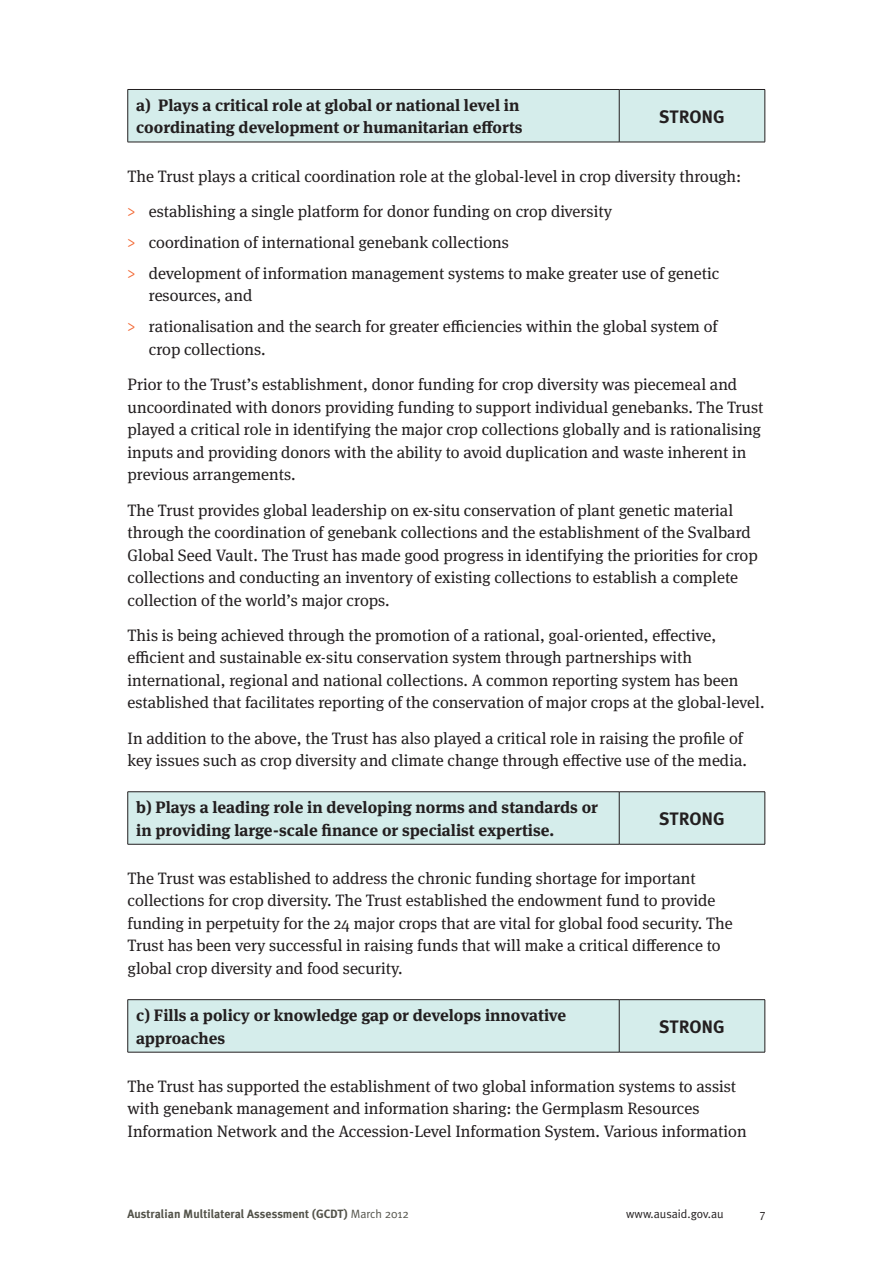
<style>
.page{position:relative;width:893px;height:1263px;background:#fff}
.page>*{position:absolute;margin:0;border:0;box-sizing:border-box;transform-origin:0 0}
._08bbbb_RIGHT_COLUMN{font:700 18px "Meta Plus";color:#231f20}
._04__BODY_TEXT{font:16.5px/22.5px "Meta Serif OT";color:#231f20}
._05a__DOT_POINTS{font:16.5px/22.5px "Meta Serif OT";color:#231f20}
._04__BODY_TEXT-2{font:700 16.5px/22.5px "Meta Serif OT";color:#231f20}
.t1{font:700 12px "Meta Plus";color:#53534a}
.t2{font:12px "Meta Plus Normal";color:#231f20}
.t3{font:12px "Meta Serif OT";color:#231f20}
.s1{color:#f26631}
.s2{font-family:"Meta Plus Normal";font-weight:400}
</style>
<div class="page">
<div style="left:128px;top:90px;width:637px;height:52px;background:#d5edeb"></div>
<hr style="left:128px;top:89px;width:491px;height:1px;background:#231f20">
<hr style="left:619px;top:89px;width:146px;height:1px;background:#231f20">
<hr style="left:619px;top:90px;width:1px;height:52px;background:#231f20">
<hr style="left:128px;top:142px;width:491px;height:1px;background:#231f20">
<hr style="left:619px;top:142px;width:146px;height:1px;background:#231f20">
<hr style="left:127px;top:90px;width:1px;height:52px;background:#231f20">
<hr style="left:765px;top:90px;width:1px;height:52px;background:#231f20">
<div style="left:128px;top:792px;width:637px;height:52px;background:#d5edeb"></div>
<hr style="left:128px;top:791px;width:491px;height:1px;background:#231f20">
<hr style="left:619px;top:791px;width:146px;height:1px;background:#231f20">
<hr style="left:619px;top:792px;width:1px;height:52px;background:#231f20">
<hr style="left:128px;top:844px;width:491px;height:1px;background:#231f20">
<hr style="left:619px;top:844px;width:146px;height:1px;background:#231f20">
<hr style="left:127px;top:792px;width:1px;height:52px;background:#231f20">
<hr style="left:765px;top:792px;width:1px;height:52px;background:#231f20">
<div style="left:128px;top:1000px;width:637px;height:52px;background:#d5edeb"></div>
<hr style="left:128px;top:999px;width:491px;height:1px;background:#231f20">
<hr style="left:619px;top:999px;width:146px;height:1px;background:#231f20">
<hr style="left:619px;top:1000px;width:1px;height:52px;background:#231f20">
<hr style="left:128px;top:1052px;width:491px;height:1px;background:#231f20">
<hr style="left:619px;top:1052px;width:146px;height:1px;background:#231f20">
<hr style="left:127px;top:1000px;width:1px;height:52px;background:#231f20">
<hr style="left:765px;top:1000px;width:1px;height:52px;background:#231f20">
<p class="_04__BODY_TEXT-2" style="left:136px;top:94px;width:388px">a) Plays a critical role at global or national level in coordinating development or humanitarian efforts</p>
<p class="_08bbbb_RIGHT_COLUMN" style="left:659px;top:106px;width:67px">STRONG</p>
<p class="_04__BODY_TEXT" style="left:128px;top:165px;width:615px">The Trust plays a critical coordination role at the global-level in crop diversity through:</p>
<p class="_05a__DOT_POINTS" style="left:128px;top:200px;width:486px"><span class="s1">&gt;</span> establishing a single platform for donor funding on crop diversity</p>
<p class="_05a__DOT_POINTS" style="left:128px;top:231px;width:383px"><span class="s1">&gt;</span> coordination of international genebank collections</p>
<p class="_05a__DOT_POINTS" style="left:149px;top:262px;width:572px;text-indent:-21px"><span class="s1">&gt;</span> development of information management systems to make greater use of genetic resources, and</p>
<p class="_05a__DOT_POINTS" style="left:149px;top:316px;width:570px;text-indent:-21px"><span class="s1">&gt;</span> rationalisation and the search for greater efficiencies within the global system of crop collections.</p>
<p class="_04__BODY_TEXT" style="left:128px;top:374px;width:637px">Prior to the Trust’s establishment, donor funding for crop diversity was piecemeal and uncoordinated with donors providing funding to support individual genebanks. The Trust played a critical role in identifying the major crop collections globally and is rationalising inputs and providing donors with the ability to avoid duplication and waste inherent in previous arrangements.</p>
<p class="_04__BODY_TEXT" style="left:128px;top:499px;width:632px">The Trust provides global leadership on ex-situ conservation of plant genetic material through the coordination of genebank collections and the establishment of the Svalbard Global Seed Vault. The Trust has made good progress in identifying the priorities for crop collections and conducting an inventory of existing collections to establish a complete collection of the world’s major crops.</p>
<p class="_04__BODY_TEXT" style="left:128px;top:624px;width:638px">This is being achieved through the promotion of a rational, goal-oriented, effective, efficient and sustainable ex-situ conservation system through partnerships with international, regional and national collections. A common reporting system has been established that facilitates reporting of the conservation of major crops at the global-level.</p>
<p class="_04__BODY_TEXT" style="left:128px;top:727px;width:621px">In addition to the above, the Trust has also played a critical role in raising the profile of key issues such as crop diversity and climate change through effective use of the media.</p>
<p class="_04__BODY_TEXT-2" style="left:136px;top:796px;width:463px">b) Plays a leading role in developing norms and standards or in providing large-scale finance or specialist expertise.</p>
<p class="_08bbbb_RIGHT_COLUMN" style="left:659px;top:808px;width:67px">STRONG</p>
<p class="_04__BODY_TEXT" style="left:128px;top:867px;width:607px">The Trust was established to address the chronic funding shortage for important collections for crop diversity. The Trust established the endowment fund to provide funding in perpetuity for the 24 major crops that are vital for global food security. The Trust has been very successful in raising funds that will make a critical difference to global crop diversity and food security.</p>
<p class="_04__BODY_TEXT-2" style="left:136px;top:1004px;width:431px">c) Fills a policy or knowledge gap or develops innovative approaches</p>
<p class="_08bbbb_RIGHT_COLUMN" style="left:659px;top:1016px;width:67px">STRONG</p>
<p class="_04__BODY_TEXT" style="left:128px;top:1075px;width:621px">The Trust has supported the establishment of two global information systems to assist with genebank management and information sharing: the Germplasm Resources<br>Information Network and the Accession-Level Information System. Various information</p>
<p class="t1" style="left:128px;top:1207px;width:283px">Australian Multilateral Assessment (GCDT) <span class="s2">March 2012</span></p>
<p class="t2" style="left:626px;top:1207px;width:99px">www.ausaid.gov.au</p>
<p class="t3" style="left:760px;top:1207px;width:7px">7</p>
</div>
